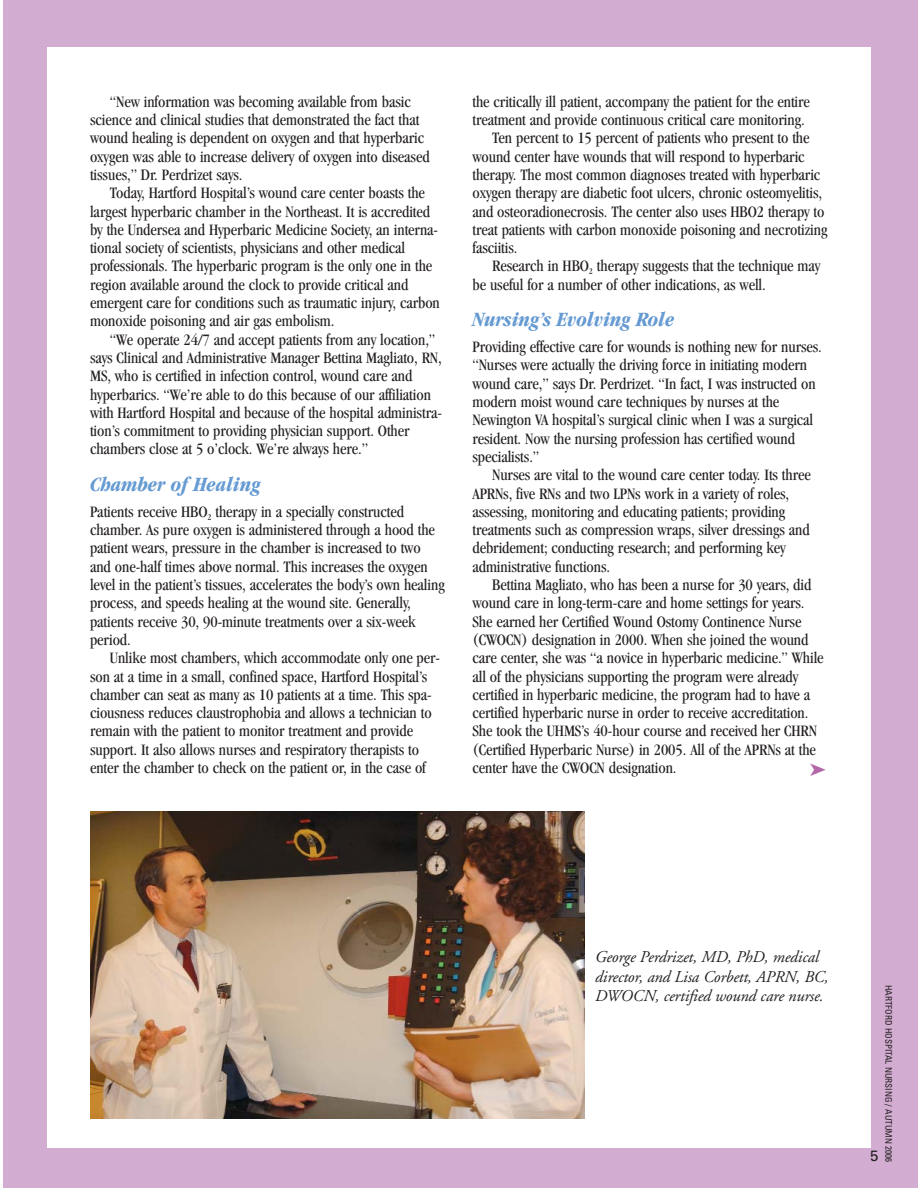
<style>
.page{position:relative;width:918px;height:1188px;background:#fff}
.page>*{position:absolute;margin:0;border:0;box-sizing:border-box;transform-origin:0 0}
.t1{font:italic 700 condensed 21px "Garamond";letter-spacing:-.005em;color:#659ad2}
.t2{font:condensed 16.5px/18.3px "Garamond";letter-spacing:-.005em;color:#231f20}
.t3{font:italic 16.5px/19.5px "Adobe Garamond";letter-spacing:-.01em;color:#231f20}
.t4{font:15px "Univers";color:#231f20}
.t5{font:condensed 9px "Univers";color:#231f20}
</style>
<div class="page">
<div style="left:4px;top:0;width:914px;height:1188px;background:#d2acd1"></div>
<div style="left:47px;top:47px;width:824px;height:1101px;background:#fff"></div>
<img style="left:90px;top:811px;width:495px;height:307px">
<p class="t2" style="left:90px;top:94px;width:341px;text-indent:20px">“New information was becoming available from basic science and clinical studies that demonstrated the fact that wound healing is dependent on oxygen and that hyperbaric oxygen was able to increase delivery of oxygen into diseased tissues,” Dr. Perdrizet says.</p>
<p class="t2" style="left:90px;top:185px;width:351px;text-indent:20px">Today, Hartford Hospital’s wound care center boasts the largest hyperbaric chamber in the Northeast. It is accredited by the Undersea and Hyperbaric Medicine Society, an interna&shy;tional society of scientists, physicians and other medical professionals. The hyperbaric program is the only one in the region available around the clock to provide critical and emergent care for conditions such as traumatic injury, carbon monoxide poisoning and air gas embolism.</p>
<p class="t2" style="left:90px;top:332px;width:353px;text-indent:20px">“We operate 24/7 and accept patients from any location,” says Clinical and Administrative Manager Bettina Magliato, RN, MS, who is certified in infection control, wound care and hyperbarics. “We’re able to do this because of our affiliation with Hartford Hospital and because of the hospital administra&shy;tion’s commitment to providing physician support. Other chambers close at 5 o’clock. We’re always here.”</p>
<p class="t1" style="left:90px;top:476px;width:172px">Chamber of Healing</p>
<p class="t2" style="left:90px;top:504px;width:356px">Patients receive HBO<sub>2</sub> therapy in a specially constructed chamber. As pure oxygen is administered through a hood the patient wears, pressure in the chamber is increased to two and one-half times above normal. This increases the oxygen level in the patient’s tissues, accelerates the body’s own healing process, and speeds healing at the wound site. Generally, patients receive 30, 90-minute treatments over a six-week period.</p>
<p class="t2" style="left:90px;top:650px;width:352px;text-indent:20px">Unlike most chambers, which accommodate only one per&shy;son at a time in a small, confined space, Hartford Hospital’s chamber can seat as many as 10 patients at a time. This spa&shy;ciousness reduces claustrophobia and allows a technician to remain with the patient to monitor treatment and provide support. It also allows nurses and respiratory therapists to enter the chamber to check on the patient or, in the case of</p>
<p class="t2" style="left:472px;top:94px;width:339px">the critically ill patient, accompany the patient for the entire</p>
<p class="t2" style="left:472px;top:112px;width:334px">treatment and provide continuous critical care monitoring.</p>
<p class="t2" style="left:492px;top:130px;width:319px">Ten percent to 15 percent of patients who present to the</p>
<p class="t2" style="left:472px;top:149px;width:334px">wound center have wounds that will respond to hyperbaric</p>
<p class="t2" style="left:472px;top:167px;width:349px">therapy. The most common diagnoses treated with hyperbaric</p>
<p class="t2" style="left:472px;top:185px;width:351px">oxygen therapy are diabetic foot ulcers, chronic osteomyelitis,</p>
<p class="t2" style="left:472px;top:203px;width:354px">and osteoradionecrosis. The center also uses HBO2 therapy to</p>
<p class="t2" style="left:472px;top:222px;width:357px">treat patients with carbon monoxide poisoning and necrotizing</p>
<p class="t2" style="left:472px;top:240px;width:47px">fasciitis.</p>
<p class="t2" style="left:492px;top:258px;width:330px">Research in HBO<sub>2</sub> therapy suggests that the technique may</p>
<p class="t2" style="left:472px;top:277px;width:295px">be useful for a number of other indications, as well.</p>
<p class="t1" style="left:472px;top:312px;width:204px">Nursing’s Evolving Role</p>
<p class="t2" style="left:472px;top:339px;width:351px">Providing effective care for wounds is nothing new for nurses. “Nurses were actually the driving force in initiating modern wound care,” says Dr. Perdrizet. “In fact, I was instructed on modern moist wound care techniques by nurses at the Newington VA hospital’s surgical clinic when I was a surgical resident. Now the nursing profession has certified wound specialists.”</p>
<p class="t2" style="left:472px;top:467px;width:340px;text-indent:20px">Nurses are vital to the wound care center today. Its three APRNs, five RNs and two LPNs work in a variety of roles, assessing, monitoring and educating patients; providing treatments such as compression wraps, silver dressings and debridement; conducting research; and performing key administrative functions.</p>
<p class="t2" style="left:472px;top:577px;width:353px;text-indent:20px">Bettina Magliato, who has been a nurse for 30 years, did wound care in long-term-care and home settings for years.<br>She earned her Certified Wound Ostomy Continence Nurse (CWOCN) designation in 2000. When she joined the wound care center, she was “a novice in hyperbaric medicine.” While all of the physicians supporting the program were already certified in hyperbaric medicine, the program had to have a certified hyperbaric nurse in order to receive accreditation.<br>She took the UHMS’s 40-hour course and received her CHRN (Certified Hyperbaric Nurse) in 2005. All of the APRNs at the center have the CWOCN designation.</p>
<p class="t3" style="left:595px;top:949px;width:235px">George Perdrizet, MD, PhD, medical director, and Lisa Corbett, APRN, BC,<br>DWOCN, certified wound care nurse.</p>
<p class="t5" style="left:892px;top:985px;width:178px;rotate:90deg">HARTFORD HOSPITAL NURSING / AUTUMN 2006</p>
<p class="t4" style="left:870px;top:1150px;width:10px">5</p>
</div>
